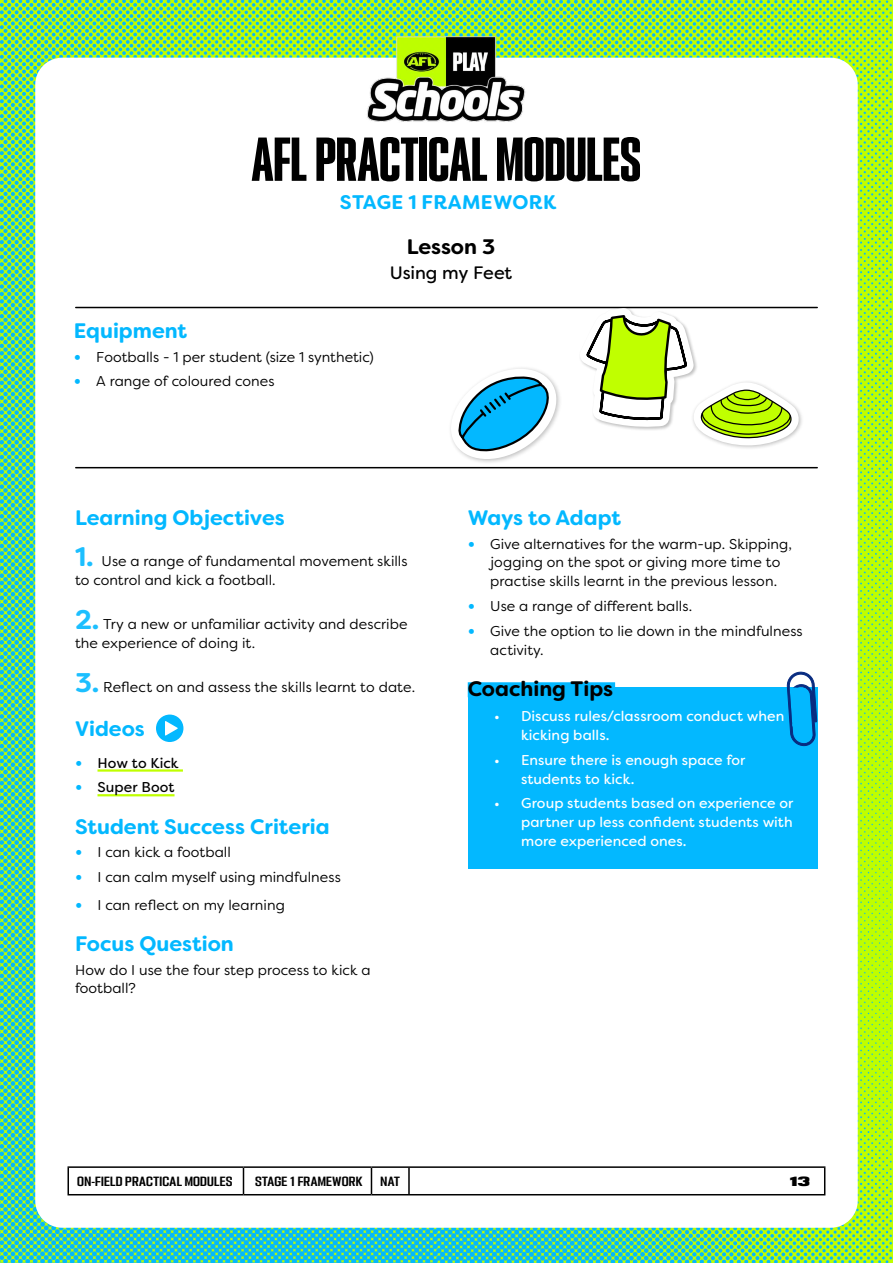
<style>
.page{position:relative;width:893px;height:1263px;background:#fff}
.page>*{position:absolute;margin:0;border:0;box-sizing:border-box;transform-origin:0 0}
.t1{font:55.5px "PODIUM Sharp 2.10";color:#000}
.Subhead_1{font:700 21px "Filson Soft";color:#03b8ff}
.Subhead_1_Black{font:700 21px "Filson Soft";color:#000}
.Heading_3{font:700 21px "Filson Soft";letter-spacing:-.005em;color:#000}
.t2{font:700 19.65px "Filson Soft";letter-spacing:.02em;color:#03b8ff}
.Heading_3_1{font:18px "Filson Soft";letter-spacing:-.01em;color:#000}
.NEW_body{font:14.25px/18.8px "Filson Soft";letter-spacing:.005em;color:#000}
.t3{font:14.25px/18.8px "Filson Soft";letter-spacing:.005em;color:#fff}
.t4{font:14.25px "Filson Soft";letter-spacing:.005em;color:#000}
.t5{font:12px "PODIUM Sharp 4.9";letter-spacing:.02em;color:#000}
.t6{font:12px "PODIUM Sharp 7.12";color:#000}
.s1{font-weight:700;font-size:18px;color:#03b8ff}
.s2{font-weight:700;font-size:27px;color:#1cbfff}
</style>
<div class="page">
<img style="left:0;top:0;width:893px;height:1263px">
<div style="left:35px;top:58px;width:823px;height:1170px;background:#fff;border-radius:27px"></div>
<img style="left:332px;top:0;width:229px;height:122px">
<hr style="left:68px;top:1166px;width:175px;height:2px;background:#000">
<svg style="left:68px;top:1168px;width:1px;height:26px"></svg>
<hr style="left:243px;top:1166px;width:128px;height:2px;background:#000">
<svg style="left:243px;top:1168px;width:1px;height:26px"></svg>
<hr style="left:371px;top:1166px;width:38px;height:2px;background:#000">
<svg style="left:371px;top:1168px;width:1px;height:26px"></svg>
<hr style="left:409px;top:1166px;width:416px;height:2px;background:#000">
<hr style="left:408px;top:1168px;width:2px;height:26px;background:#000">
<svg style="left:824px;top:1168px;width:1px;height:26px"></svg>
<hr style="left:68px;top:1194px;width:175px;height:1px;background:#000">
<hr style="left:243px;top:1194px;width:128px;height:1px;background:#000">
<hr style="left:371px;top:1194px;width:38px;height:1px;background:#000">
<hr style="left:409px;top:1194px;width:416px;height:1px;background:#000">
<hr style="left:76px;top:307px;width:741px;height:1px;background:#000">
<hr style="left:76px;top:467px;width:741px;height:1px;background:#000">
<hr style="left:98px;top:769px;width:85px;height:3px;background:#c0ff00">
<hr style="left:98px;top:794px;width:77px;height:2px;background:#c0ff00">
<svg style="left:156px;top:714px;width:27px;height:28px"></svg>
<div style="left:468px;top:688px;width:350px;height:181px;background:#03b8ff"></div>
<svg style="left:787px;top:672px;width:30px;height:74px"></svg>
<div style="left:468px;top:682px;width:147px;height:15px;background:#03b8ff"></div>
<div style="left:691px;top:379px;width:113px;height:72px;background:#000;opacity:.25"></div>
<svg style="left:580px;top:306px;width:219px;height:139px"></svg>
<svg style="left:450px;top:368px;width:110px;height:95px"></svg>
<h1 class="t1" style="left:252px;top:124px;width:391px">AFL PRACTICAL MODULES</h1>
<h3 class="t2" style="left:340px;top:190px;width:218px">STAGE 1 FRAMEWORK</h3>
<p class="Subhead_1" style="left:74px;top:317px;width:115px">Equipment</p>
<p class="NEW_body" style="left:74px;top:347px;width:302px"><span class="s1">•</span> Footballs - 1 per student (size 1 synthetic)</p>
<p class="NEW_body" style="left:74px;top:372px;width:202px"><span class="s1">•</span> A range of coloured cones</p>
<p class="Heading_3" style="left:407px;top:233px;width:90px">Lesson 3</p>
<p class="Heading_3_1" style="left:390px;top:261px;width:124px">Using my Feet</p>
<p class="Subhead_1" style="left:75px;top:504px;width:211px">Learning Objectives</p>
<p class="NEW_body" style="left:75px;top:551px;width:334px"><span class="s2">1.</span> Use a range of fundamental movement skills to control and kick a football.</p>
<p class="NEW_body" style="left:75px;top:614px;width:334px"><span class="s2">2.</span> Try a new or unfamiliar activity and describe the experience of doing it.</p>
<p class="NEW_body" style="left:75px;top:678px;width:342px"><span class="s2">3.</span> Reflect on and assess the skills learnt to date.</p>
<p class="Subhead_1" style="left:75px;top:715px;width:71px">Videos</p>
<p class="t4" style="left:75px;top:753px;width:105px"><span class="s1">•</span> How to Kick</p>
<p class="t4" style="left:75px;top:778px;width:101px"><span class="s1">•</span> Super Boot</p>
<p class="Subhead_1" style="left:75px;top:813px;width:256px">Student Success Criteria</p>
<p class="NEW_body" style="left:75px;top:843px;width:157px"><span class="s1">•</span> I can kick a football</p>
<p class="NEW_body" style="left:75px;top:867px;width:267px"><span class="s1">•</span> I can calm myself using mindfulness</p>
<p class="NEW_body" style="left:75px;top:895px;width:211px"><span class="s1">•</span> I can reflect on my learning</p>
<p class="Subhead_1" style="left:75px;top:930px;width:160px">Focus Question</p>
<p class="NEW_body" style="left:75px;top:960px;width:297px">How do I use the four step process to kick a football?</p>
<p class="Subhead_1" style="left:468px;top:504px;width:155px">Ways to Adapt</p>
<p class="NEW_body" style="left:490px;top:534px;width:303px;text-indent:-22px"><span class="s1">•</span> Give alternatives for the warm-up. Skipping, jogging on the spot or giving more time to practise skills learnt in the previous lesson.</p>
<p class="NEW_body" style="left:468px;top:596px;width:226px"><span class="s1">•</span> Use a range of different balls.</p>
<p class="NEW_body" style="left:490px;top:621px;width:314px;line-height:19.5px;text-indent:-22px"><span class="s1">•</span> Give the option to lie down in the mindfulness activity.</p>
<p class="Subhead_1_Black" style="left:468px;top:675px;width:147px">Coaching Tips</p>
<p class="t3" style="left:521px;top:707px;width:265px;text-indent:-27px">• Discuss rules/classroom conduct when kicking balls.</p>
<p class="t3" style="left:521px;top:750px;width:226px;text-indent:-27px">• Ensure there is enough space for students to kick.</p>
<p class="t3" style="left:521px;top:794px;width:274px;text-align:justify;text-indent:-27px">• Group students based on experience or partner up less confident students with more experienced ones.</p>
<p class="t5" style="left:77px;top:1173px;width:157px">ON-FIELD PRACTICAL MODULES</p>
<p class="t5" style="left:255px;top:1173px;width:109px">STAGE 1 FRAMEWORK</p>
<p class="t5" style="left:380px;top:1173px;width:21px">NAT</p>
<p class="t6" style="left:789px;top:1173px;width:22px">13</p>
</div>
